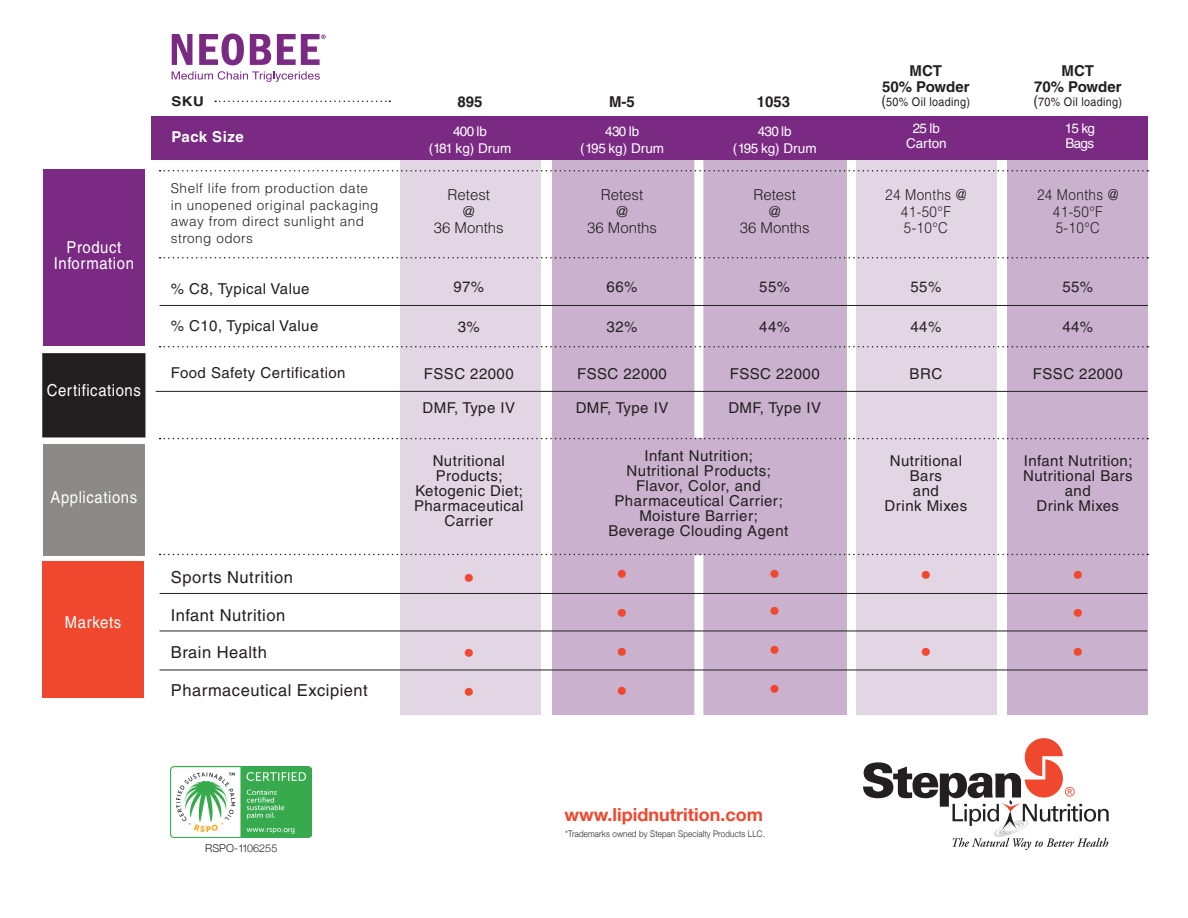
<style>
.page{position:relative;width:1188px;height:918px;background:#fff}
.page>*{position:absolute;margin:0;border:0;box-sizing:border-box;transform-origin:0 0}
.t1{font:25.5px "Helvetica";color:#ef482e}
.t2{font:700 18px "Helvetica Neue";color:#ef482e}
.t3{font:16.5px "Helvetica";letter-spacing:.03em;color:#231f20}
.t4{font:16.5px "Helvetica";letter-spacing:.04em;color:#fff;scale:.9 1}
.t5{font:15px/15px "Helvetica";letter-spacing:.03em;color:#231f20;text-align:center}
.t6{font:300 15px/16.5px "Helvetica";color:#231f20;text-align:center}
.t7{font:700 15px "Helvetica";color:#231f20}
.t8{font:300 15px "Helvetica";color:#231f20;scale:.9 1}
.t9{font:300 15px "Helvetica";letter-spacing:.03em;color:#231f20;scale:.9 1}
.t10{font:700 15px "Helvetica";letter-spacing:.03em;color:#fff}
.t11{font:300 13.5px/16.5px "Helvetica";letter-spacing:.04em;color:#231f20}
.t12{font:13.5px/16.5px "Helvetica";letter-spacing:-.01em;color:#fff;text-align:center}
.t13{font:700 13.5px "Helvetica";color:#231f20;scale:1.1 1}
.t14{font:12px "Helvetica";letter-spacing:.03em;color:#231f20;scale:.9 1}
.t15{font:300 10.8px "Helvetica Neue";color:#231f20}
.t16{font:300 9px "Helvetica Neue";letter-spacing:.02em;color:#231f20;scale:.89 1}
.s1{font-size:15px}
</style>
<div class="page">
<div style="left:857px;top:160px;width:140px;height:555px;background:#e2d6e5"></div>
<div style="left:552px;top:160px;width:295px;height:555px;background:#cab2cf"></div>
<div style="left:694px;top:160px;width:9px;height:278px;background:#fff"></div>
<div style="left:694px;top:555px;width:9px;height:160px;background:#fff"></div>
<div style="left:43px;top:169px;width:102px;height:177px;background:#7b2a83"></div>
<div style="left:43px;top:354px;width:102px;height:83px;background:#231f20"></div>
<div style="left:42px;top:353px;width:103px;height:84px;border:2px solid #231f20"></div>
<div style="left:43px;top:444px;width:102px;height:111px;background:#8c8989"></div>
<div style="left:400px;top:160px;width:140px;height:555px;background:#e2d6e5"></div>
<div style="left:1008px;top:160px;width:140px;height:555px;background:#cab2cf"></div>
<svg style="left:160px;top:170px;width:988px;height:2px"></svg>
<svg style="left:160px;top:257px;width:988px;height:2px"></svg>
<hr style="left:160px;top:305px;width:988px;height:1px;background:#231f20">
<svg style="left:160px;top:346px;width:988px;height:1px"></svg>
<svg style="left:160px;top:438px;width:988px;height:1px"></svg>
<svg style="left:160px;top:554px;width:988px;height:1px"></svg>
<hr style="left:160px;top:593px;width:987px;height:1px;background:#231f20">
<hr style="left:160px;top:631px;width:987px;height:1px;background:#231f20">
<hr style="left:160px;top:670px;width:987px;height:1px;background:#231f20">
<svg style="left:863px;top:738px;width:246px;height:112px"></svg>
<svg style="left:215px;top:101px;width:175px;height:1px"></svg>
<div style="left:151px;top:116px;width:997px;height:44px;background:#7b2a83"></div>
<svg style="left:172px;top:34px;width:20px;height:31px"></svg>
<svg style="left:199px;top:34px;width:45px;height:31px"></svg>
<svg style="left:250px;top:34px;width:21px;height:31px"></svg>
<svg style="left:277px;top:34px;width:49px;height:31px"></svg>
<svg style="left:172px;top:71px;width:148px;height:11px"></svg>
<div style="left:42px;top:561px;width:102px;height:136px;background:#ef482e"></div>
<hr style="left:156px;top:391px;width:992px;height:1px;background:#231f20">
<img style="left:171px;top:766px;width:141px;height:72px">
<p class="t4" style="left:67px;top:238px;width:62px">Product</p>
<p class="t4" style="left:54px;top:254px;width:91px">Information</p>
<p class="t4" style="left:47px;top:381px;width:106px">Certifications</p>
<p class="t13" style="left:172px;top:93px;width:31px">SKU</p>
<p class="t10" style="left:172px;top:128px;width:74px">Pack Size</p>
<p class="t11" style="left:171px;top:180px;width:209px">Shelf life from production date in unopened original packaging away from direct sunlight and strong odors</p>
<p class="t5" style="left:171px;top:281px;width:140px">% C8, Typical Value</p>
<p class="t5" style="left:171px;top:318px;width:149px">% C10, Typical Value</p>
<p class="t5" style="left:171px;top:365px;width:176px">Food Safety Certification</p>
<p class="t4" style="left:51px;top:488px;width:98px">Applications</p>
<p class="t4" style="left:65px;top:613px;width:64px">Markets</p>
<p class="t3" style="left:171px;top:568px;width:124px">Sports Nutrition</p>
<p class="t3" style="left:171px;top:605px;width:116px">Infant Nutrition</p>
<p class="t3" style="left:171px;top:643px;width:98px">Brain Health</p>
<p class="t3" style="left:171px;top:680px;width:199px">Pharmaceutical Excipient</p>
<p class="t7" style="left:458px;top:93px;width:27px">895</p>
<p class="t12" style="left:429px;top:123px;width:84px">400 lb<br>(181 kg) Drum</p>
<p class="t6" style="left:434px;top:186px;width:72px">Retest<br>@<br>36 Months</p>
<p class="t5" style="left:453px;top:279px;width:32px">97%</p>
<p class="t5" style="left:458px;top:320px;width:24px">3%</p>
<p class="t5" style="left:424px;top:366px;width:91px">FSSC 22000</p>
<p class="t5" style="left:422px;top:401px;width:94px">DMF, Type IV</p>
<p class="t5" style="left:433px;top:453px;width:74px">Nutritional</p>
<p class="t5" style="left:436px;top:468px;width:68px">Products;</p>
<p class="t5" style="left:415px;top:483px;width:109px">Ketogenic Diet;</p>
<p class="t5" style="left:414px;top:498px;width:111px">Pharmaceutical<br>Carrier</p>
<p class="t1" style="left:464px;top:564px;width:10px">•</p>
<p class="t1" style="left:464px;top:639px;width:10px">•</p>
<p class="t1" style="left:464px;top:678px;width:10px">•</p>
<p class="t7" style="left:609px;top:93px;width:27px">M-5</p>
<p class="t12" style="left:580px;top:123px;width:86px">430 lb<br>(195 kg) Drum</p>
<p class="t6" style="left:587px;top:186px;width:72px">Retest<br>@<br>36 Months</p>
<p class="t5" style="left:607px;top:279px;width:32px">66%</p>
<p class="t5" style="left:607px;top:320px;width:32px">32%</p>
<p class="t5" style="left:577px;top:366px;width:91px">FSSC 22000</p>
<p class="t5" style="left:576px;top:401px;width:94px">DMF, Type IV</p>
<p class="t7" style="left:757px;top:93px;width:35px">1053</p>
<p class="t12" style="left:733px;top:123px;width:86px">430 lb<br>(195 kg) Drum</p>
<p class="t6" style="left:740px;top:186px;width:72px">Retest<br>@<br>36 Months</p>
<p class="t5" style="left:759px;top:279px;width:32px">55%</p>
<p class="t5" style="left:759px;top:320px;width:32px">44%</p>
<p class="t5" style="left:730px;top:366px;width:91px">FSSC 22000</p>
<p class="t5" style="left:728px;top:401px;width:94px">DMF, Type IV</p>
<p class="t5" style="left:644px;top:449px;width:110px">Infant Nutrition;</p>
<p class="t5" style="left:627px;top:464px;width:146px">Nutritional Products;</p>
<p class="t5" style="left:615px;top:479px;width:170px">Flavor, Color, and<br>Pharmaceutical Carrier;</p>
<p class="t5" style="left:639px;top:509px;width:120px">Moisture Barrier;</p>
<p class="t5" style="left:608px;top:524px;width:181px">Beverage Clouding Agent</p>
<p class="t1" style="left:618px;top:559px;width:10px">•</p>
<p class="t1" style="left:618px;top:598px;width:10px">•</p>
<p class="t1" style="left:618px;top:637px;width:10px">•</p>
<p class="t1" style="left:618px;top:676px;width:10px">•</p>
<p class="t1" style="left:770px;top:559px;width:10px">•</p>
<p class="t1" style="left:770px;top:597px;width:10px">•</p>
<p class="t1" style="left:770px;top:636px;width:10px">•</p>
<p class="t1" style="left:770px;top:675px;width:10px">•</p>
<p class="t15" style="left:205px;top:839px;width:74px">RSPO-1106255</p>
<p class="t2" style="left:565px;top:800px;width:200px">www.lipidnutrition.com</p>
<p class="t16" style="left:565px;top:827px;width:226px">*Trademarks owned by Stepan Specialty Products LLC.</p>
<p class="t7" style="left:910px;top:62px;width:34px">MCT</p>
<p class="t7" style="left:882px;top:78px;width:89px">50% Powder</p>
<p class="t14" style="left:882px;top:94px;width:100px"><span class="s1">(</span>50% Oil loading)</p>
<p class="t12" style="left:906px;top:121px;width:42px;line-height:15px">25 lb<br>Carton</p>
<p class="t7" style="left:1062px;top:62px;width:34px">MCT</p>
<p class="t7" style="left:1034px;top:78px;width:89px">70% Powder</p>
<p class="t14" style="left:1034px;top:94px;width:100px"><span class="s1">(</span>70% Oil loading)</p>
<p class="t12" style="left:1065px;top:121px;width:32px;line-height:15px;text-align:left">15 kg<br>Bags</p>
<p class="t9" style="left:885px;top:186px;width:92px">24 Months @</p>
<p class="t8" style="left:901px;top:202px;width:57px">41-50°F</p>
<p class="t8" style="left:904px;top:219px;width:51px">5-10°C</p>
<p class="t9" style="left:1037px;top:186px;width:92px">24 Months @</p>
<p class="t8" style="left:1053px;top:202px;width:57px">41-50°F</p>
<p class="t8" style="left:1056px;top:219px;width:51px">5-10°C</p>
<p class="t5" style="left:910px;top:279px;width:32px">55%</p>
<p class="t5" style="left:910px;top:320px;width:32px">44%</p>
<p class="t5" style="left:910px;top:366px;width:34px">BRC</p>
<p class="t5" style="left:1062px;top:279px;width:32px">55%</p>
<p class="t5" style="left:1062px;top:320px;width:32px">44%</p>
<p class="t5" style="left:1033px;top:366px;width:91px">FSSC 22000</p>
<p class="t5" style="left:890px;top:453px;width:74px">Nutritional</p>
<p class="t5" style="left:910px;top:468px;width:34px">Bars</p>
<p class="t5" style="left:913px;top:483px;width:27px">and</p>
<p class="t5" style="left:885px;top:498px;width:84px">Drink Mixes</p>
<p class="t5" style="left:1024px;top:453px;width:110px">Infant Nutrition;</p>
<p class="t5" style="left:1023px;top:468px;width:111px">Nutritional Bars</p>
<p class="t5" style="left:1065px;top:483px;width:27px">and</p>
<p class="t5" style="left:1037px;top:498px;width:84px">Drink Mixes</p>
<p class="t1" style="left:921px;top:561px;width:10px">•</p>
<p class="t1" style="left:921px;top:637px;width:10px">•</p>
<p class="t1" style="left:1073px;top:561px;width:10px">•</p>
<p class="t1" style="left:1073px;top:598px;width:10px">•</p>
<p class="t1" style="left:1073px;top:637px;width:10px">•</p>
</div>
